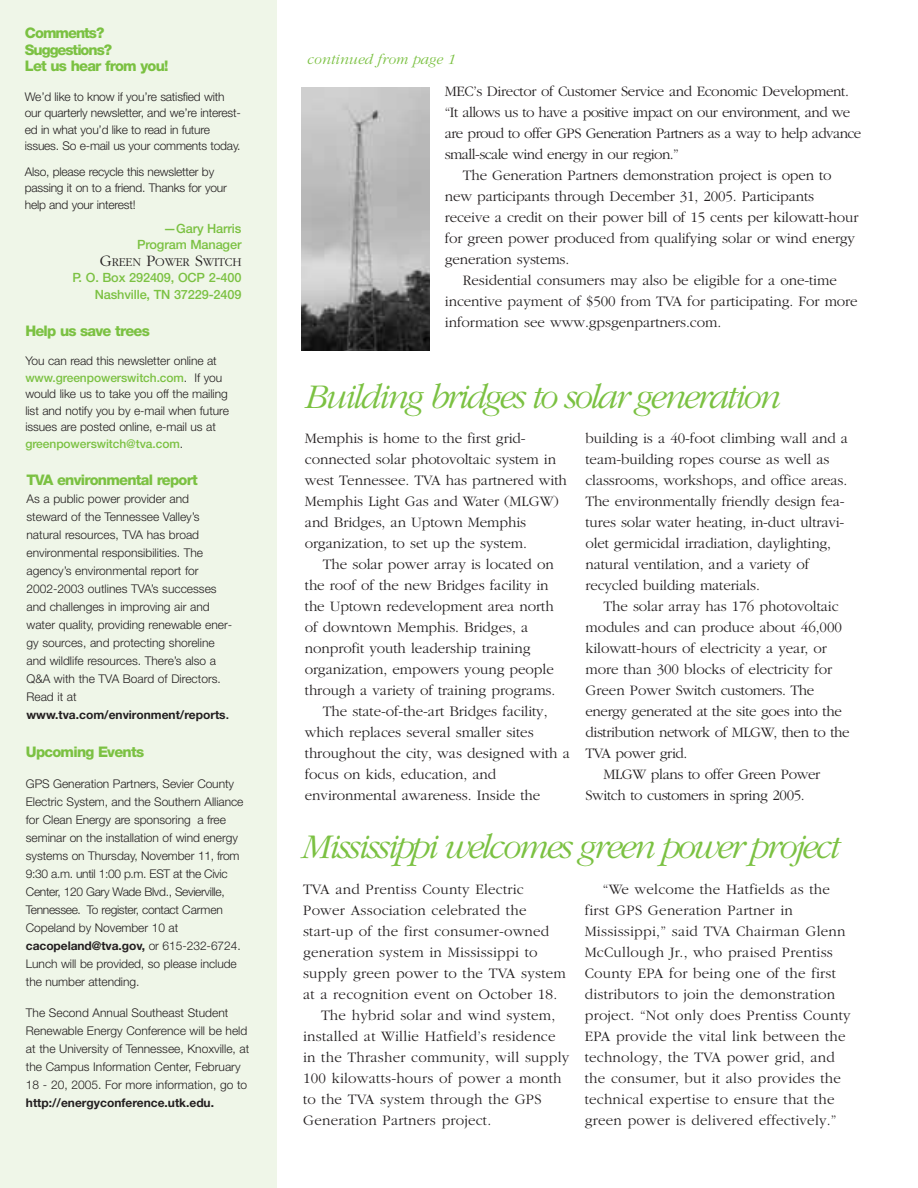
<style>
.page{position:relative;width:918px;height:1188px;background:#fff}
.page>*{position:absolute;margin:0;border:0;box-sizing:border-box;transform-origin:0 0}
.t1{font:italic 300 36px "Garamond";letter-spacing:-.065em;color:#7bc142}
.t2{font:300 15px/21px "Garamond";letter-spacing:-.005em;color:#231f20}
.t3{font:300 15px/21px "Garamond";letter-spacing:.015em;color:#231f20}
.t4{font:300 15px "Garamond";letter-spacing:-.025em;color:#231f20}
.t5{font:300 15px "Garamond";letter-spacing:-.04em;color:#231f20}
.t6{font:italic 300 15px "Garamond";color:#7bc142}
.t7{font:800 14.7px "Helvetica Neue";letter-spacing:-.05em;color:#7bc142}
.t8{font:800 14.7px/16.5px "Helvetica Neue";letter-spacing:-.07em;color:#7bc142}
.t9{font:500 12.75px/16.5px "Helvetica Neue";letter-spacing:-.01em;color:#7bc142;text-align:right}
.t10{font:300 12.3px "Garamond";letter-spacing:-.015em;color:#231f20}
.t11{font:300 12px/18px "Helvetica Neue";letter-spacing:-.005em;color:#231f20}
.t12{font:700 12px "Helvetica Neue";color:#231f20}
.s1{font-size:16.5px}
.s2{font-weight:500;color:#7bc142}
.s3{font-weight:700}
.s4{font-weight:500}
</style>
<div class="page">
<div style="left:0;top:0;width:277px;height:1188px;background:#eff6e8"></div>
<img style="left:301px;top:87px;width:129px;height:264px">
<p class="t8" style="left:25px;top:26px;width:145px">Comments?<br>Suggestions?<br>Let us hear from you!</p>
<p class="t11" style="left:25px;top:90px;width:217px;line-height:16.5px">We’d like to know if you’re satisfied with our quarterly newsletter, and we’re interest&shy;ed in what you’d like to read in future issues. So e-mail us your comments today.</p>
<p class="t11" style="left:25px;top:164px;width:204px;line-height:16.5px">Also, please recycle this newsletter by passing it on to a friend. Thanks for your help and your interest!</p>
<p class="t9" style="left:137px;top:221px;width:106px">—Gary Harris<br>Program Manager</p>
<p class="t10" style="left:100px;top:257px;width:143px"><span class="s1">G</span>REEN <span class="s1">P</span>OWER <span class="s1">S</span>WITCH</p>
<p class="t9" style="left:72px;top:270px;width:171px">P. O. Box 292409, OCP 2-400<br>Nashville, TN 37229-2409</p>
<p class="t7" style="left:25px;top:326px;width:126px">Help us save trees</p>
<p class="t11" style="left:25px;top:354px;width:205px;line-height:16.5px">You can read this newsletter online at <span class="s2">www.greenpowerswitch.com</span>. If you would like us to take you off the mailing list and notify you by e-mail when future issues are posted online, e-mail us at <span class="s2">greenpowerswitch@tva.com</span>.</p>
<p class="t7" style="left:26px;top:474px;width:173px">TVA environmental report</p>
<p class="t11" style="left:26px;top:491px;width:207px">As a public power provider and steward of the Tennessee Valley’s natural resources, TVA has broad environmental responsibilities. The agency’s environmental report for 2002-2003 outlines TVA’s successes and challenges in improving air and water quality, providing renewable ener&shy;gy sources, and protecting shoreline and wildlife resources. There’s also a Q&amp;A with the TVA Board of Directors.<br>Read it at <span class="s3">www.tva.com/environment/reports</span><span class="s4">.</span></p>
<p class="t7" style="left:26px;top:747px;width:120px">Upcoming Events</p>
<p class="t11" style="left:26px;top:776px;width:219px">GPS Generation Partners, Sevier County Electric System, and the Southern Alliance for Clean Energy are sponsoring a free seminar on the installation of wind energy systems on Thursday, November 11, from 9:30 a.m. until 1:00 p.m. EST at the Civic Center, 120 Gary Wade Blvd., Sevierville, Tennessee. To register, contact Carmen Copeland by November 10 at <span class="s3">cacopeland@tva.gov,</span> or 615-232-6724.<br>Lunch will be provided, so please include the number attending.</p>
<p class="t11" style="left:26px;top:1005px;width:225px">The Second Annual Southeast Student Renewable Energy Conference will be held at the University of Tennessee, Knoxville, at the Campus Information Center, February 18 - 20, 2005. For more information, go to</p>
<p class="t12" style="left:26px;top:1099px;width:190px">http://energyconference.utk.edu.</p>
<p class="t6" style="left:307px;top:54px;width:150px">continued from page 1</p>
<p class="t4" style="left:445px;top:85px;width:406px">MEC’s Director of Customer Service and Economic Development.</p>
<p class="t5" style="left:445px;top:106px;width:407px">“It allows us to have a positive impact on our environment, and we</p>
<p class="t5" style="left:445px;top:127px;width:418px">are proud to offer GPS Generation Partners as a way to help advance</p>
<p class="t5" style="left:445px;top:148px;width:235px">small-scale wind energy in our region.”</p>
<p class="t2" style="left:463px;top:166px;width:370px">The Generation Partners demonstration project is open to</p>
<p class="t2" style="left:445px;top:187px;width:371px">new participants through December 31, 2005. Participants</p>
<p class="t2" style="left:445px;top:208px;width:415px">receive a credit on their power bill of 15 cents per kilowatt-hour</p>
<p class="t2" style="left:445px;top:229px;width:412px">for green power produced from qualifying solar or wind energy</p>
<p class="t2" style="left:445px;top:250px;width:126px">generation systems.</p>
<p class="t2" style="left:463px;top:271px;width:375px">Residential consumers may also be eligible for a one-time</p>
<p class="t2" style="left:445px;top:292px;width:414px">incentive payment of $500 from TVA for participating. For more</p>
<p class="t2" style="left:445px;top:313px;width:278px">information see www.gpsgenpartners.com.</p>
<h1 class="t1" style="left:305px;top:383px;width:477px">Building bridges to solar generation</h1>
<p class="t2" style="left:305px;top:429px;width:264px">Memphis is home to the first grid&shy;connected solar photovoltaic system in west Tennessee. TVA has partnered with Memphis Light Gas and Water (MLGW) and Bridges, an Uptown Memphis organization, to set up the system.</p>
<p class="t2" style="left:323px;top:555px;width:232px">The solar power array is located on</p>
<p class="t2" style="left:305px;top:576px;width:245px">the roof of the new Bridges facility in</p>
<p class="t2" style="left:305px;top:597px;width:250px">the Uptown redevelopment area north</p>
<p class="t2" style="left:305px;top:618px;width:225px">of downtown Memphis. Bridges, a</p>
<p class="t2" style="left:305px;top:639px;width:227px">nonprofit youth leadership training</p>
<p class="t2" style="left:305px;top:660px;width:251px">organization, empowers young people</p>
<p class="t2" style="left:305px;top:681px;width:252px">through a variety of training programs.</p>
<p class="t2" style="left:323px;top:702px;width:226px">The state-of-the-art Bridges facility,</p>
<p class="t2" style="left:305px;top:723px;width:230px">which replaces several smaller sites</p>
<p class="t2" style="left:305px;top:744px;width:267px">throughout the city, was designed with a</p>
<p class="t2" style="left:305px;top:765px;width:193px">focus on kids, education, and</p>
<p class="t2" style="left:305px;top:786px;width:237px">environmental awareness. Inside the</p>
<p class="t2" style="left:585px;top:429px;width:264px">building is a 40-foot climbing wall and a team-building ropes course as well as classrooms, workshops, and office areas.<br>The environmentally friendly design fea&shy;tures solar water heating, in-duct ultravi&shy;olet germicidal irradiation, daylighting, natural ventilation, and a variety of recycled building materials.</p>
<p class="t2" style="left:603px;top:597px;width:237px">The solar array has 176 photovoltaic</p>
<p class="t2" style="left:585px;top:618px;width:258px">modules and can produce about 46,000</p>
<p class="t2" style="left:585px;top:639px;width:243px">kilowatt-hours of electricity a year, or</p>
<p class="t2" style="left:585px;top:660px;width:248px">more than 300 blocks of electricity for</p>
<p class="t4" style="left:585px;top:684px;width:231px">Green Power Switch customers. The</p>
<p class="t4" style="left:585px;top:705px;width:258px">energy generated at the site goes into the</p>
<p class="t4" style="left:585px;top:726px;width:266px">distribution network of MLGW, then to the</p>
<p class="t4" style="left:585px;top:747px;width:104px">TVA power grid.</p>
<p class="t4" style="left:603px;top:768px;width:218px">MLGW plans to offer Green Power</p>
<p class="t4" style="left:585px;top:789px;width:221px">Switch to customers in spring 2005.</p>
<h1 class="t1" style="left:302px;top:833px;width:539px">Mississippi welcomes green power project</h1>
<p class="t3" style="left:303px;top:880px;width:222px">TVA and Prentiss County Electric</p>
<p class="t3" style="left:303px;top:901px;width:225px">Power Association celebrated the</p>
<p class="t3" style="left:303px;top:922px;width:248px">start-up of the first consumer-owned</p>
<p class="t3" style="left:303px;top:943px;width:236px">generation system in Mississippi to</p>
<p class="t3" style="left:303px;top:964px;width:264px">supply green power to the TVA system</p>
<p class="t3" style="left:303px;top:985px;width:256px">at a recognition event on October 18.</p>
<p class="t3" style="left:321px;top:1006px;width:236px">The hybrid solar and wind system,</p>
<p class="t3" style="left:303px;top:1027px;width:254px">installed at Willie Hatfield’s residence</p>
<p class="t3" style="left:303px;top:1048px;width:268px">in the Thrasher community, will supply</p>
<p class="t3" style="left:303px;top:1069px;width:260px">100 kilowatts-hours of power a month</p>
<p class="t3" style="left:303px;top:1090px;width:240px">to the TVA system through the GPS</p>
<p class="t3" style="left:303px;top:1111px;width:190px">Generation Partners project.</p>
<p class="t3" style="left:585px;top:880px;width:267px;text-indent:18px">“We welcome the Hatfields as the first GPS Generation Partner in Mississippi,” said TVA Chairman Glenn McCullough Jr., who praised Prentiss County EPA for being one of the first distributors to join the demonstration project. “Not only does Prentiss County EPA provide the vital link between the technology, the TVA power grid, and the consumer, but it also provides the technical expertise to ensure that the green power is delivered effectively.”</p>
</div>
